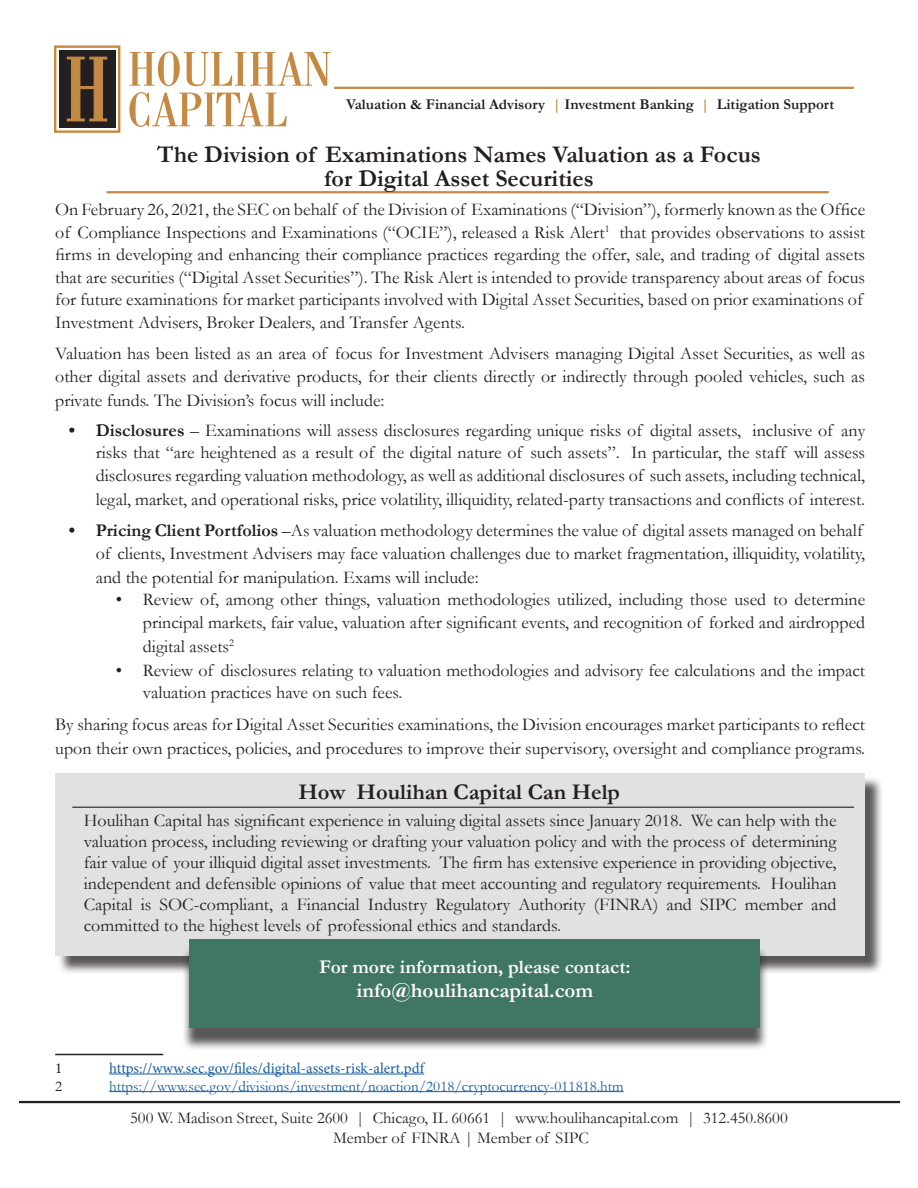
<style>
.page{position:relative;width:918px;height:1188px;background:#fff}
.page>*{position:absolute;margin:0;border:0;box-sizing:border-box;transform-origin:0 0}
.t1{font:700 24px "Garamond";color:#231f20}
.t2{font:700 22.5px "Garamond";color:#231f20}
.t3{font:700 21px "Garamond";color:#fff}
.t4{font:700 19.5px "Garamond";color:#fff}
.t5{font:18px/22.5px "Garamond";color:#231f20}
.t6{font:16.5px "Garamond";color:#231f20}
.t7{font:15px "Garamond";color:#175d9e}
.t8{font:700 15px "Garamond";color:#231f20}
.t9{font:15px "Minion Pro";color:#175d9e}
.t10{font:15px "Minion Pro";color:#231f20}
.t11{font:15px "Garamond";color:#231f20}
.s1{color:#c48a43}
.s2{font-weight:700}
</style>
<div class="page">
<hr style="left:55px;top:1054px;width:108px;height:1px;background:#231f20">
<hr style="left:109px;top:1074px;width:315px;height:1px;background:#175d9e">
<hr style="left:109px;top:1091px;width:515px;height:1px;background:#175d9e">
<hr style="left:19px;top:1101px;width:881px;height:2px;background:#231f20">
<hr style="left:106px;top:191px;width:723px;height:2px;background:#c48a43">
<svg style="left:54px;top:45px;width:66px;height:88px;background:#755e46"></svg>
<svg style="left:129px;top:51px;width:201px;height:76px"></svg>
<hr style="left:334px;top:87px;width:520px;height:2px;background:#c48a43">
<div style="left:58px;top:776px;width:826px;height:198px;background:#231f20;opacity:.75"></div>
<div style="left:55px;top:773px;width:810px;height:183px;background:#e1e1e1"></div>
<hr style="left:72px;top:807px;width:782px;height:1px;background:#231f20">
<div style="left:181px;top:946px;width:587px;height:105px;background:#231f20;opacity:.75"></div>
<div style="left:189px;top:940px;width:571px;height:88px;background:#3f7664"></div>
<p class="t8" style="left:346px;top:94px;width:490px">Valuation &amp; Financial Advisory <span class="s1">|</span> Investment Banking <span class="s1">|</span> Litigation Support</p>
<p class="t1" style="left:157px;top:138px;width:605px">The Division of Examinations Names Valuation as a Focus</p>
<p class="t1" style="left:324px;top:162px;width:271px">for Digital Asset Securities</p>
<p class="t5" style="left:55px;top:198px;width:812px">On February 26, 2021, the SEC on behalf of the Division of Examinations (“Division”), formerly known as the Office of Compliance Inspections and Examinations (“OCIE”), released a Risk Alert<sup>1</sup> that provides observations to assist firms in developing and enhancing their compliance practices regarding the offer, sale, and trading of digital assets that are securities (“Digital Asset Securities”). The Risk Alert is intended to provide transparency about areas of focus for future examinations for market participants involved with Digital Asset Securities, based on prior examinations of Investment Advisers, Broker Dealers, and Transfer Agents.</p>
<p class="t5" style="left:55px;top:342px;width:812px;line-height:23.2px;text-align:justify">Valuation has been listed as an area of focus for Investment Advisers managing Digital Asset Securities, as well as other digital assets and derivative products, for their clients directly or indirectly through pooled vehicles, such as private funds. The Division’s focus will include:</p>
<p class="t5" style="left:96px;top:418px;width:771px;line-height:23px;text-align:justify;text-indent:-27px"><span class="s2">• Disclosures</span> – Examinations will assess disclosures regarding unique risks of digital assets, inclusive of any risks that “are heightened as a result of the digital nature of such assets”. In particular, the staff will assess disclosures regarding valuation methodology, as well as additional disclosures of such assets, including technical, legal, market, and operational risks, price volatility, illiquidity, related-party transactions and conflicts of interest.</p>
<p class="t5" style="left:96px;top:519px;width:771px;line-height:23.2px;text-indent:-27px"><span class="s2">• Pricing Client Portfolios</span> –As valuation methodology determines the value of digital assets managed on behalf of clients, Investment Advisers may face valuation challenges due to market fragmentation, illiquidity, volatility, and the potential for manipulation. Exams will include:</p>
<p class="t5" style="left:143px;top:588px;width:724px;line-height:23.2px;text-align:justify;text-indent:-27px">• Review of, among other things, valuation methodologies utilized, including those used to determine principal markets, fair value, valuation after significant events, and recognition of forked and airdropped digital assets<sup>2</sup></p>
<p class="t5" style="left:143px;top:659px;width:724px;text-indent:-27px">• Review of disclosures relating to valuation methodologies and advisory fee calculations and the impact valuation practices have on such fees.</p>
<p class="t5" style="left:55px;top:712px;width:812px;line-height:24px">By sharing focus areas for Digital Asset Securities examinations, the Division encourages market participants to reflect upon their own practices, policies, and procedures to improve their supervisory, oversight and compliance programs.</p>
<p class="t2" style="left:298px;top:776px;width:323px">How Houlihan Capital Can Help</p>
<p class="t5" style="left:84px;top:810px;width:754px;line-height:21px;text-align:justify">Houlihan Capital has significant experience in valuing digital assets since January 2018. We can help with the valuation process, including reviewing or drafting your valuation policy and with the process of determining fair value of your illiquid digital asset investments. The firm has extensive experience in providing objective, independent and defensible opinions of value that meet accounting and regulatory requirements. Houlihan Capital is SOC-compliant, a Financial Industry Regulatory Authority (FINRA) and SIPC member and committed to the highest levels of professional ethics and standards.</p>
<p class="t4" style="left:319px;top:954px;width:313px">For more information, please contact:</p>
<p class="t3" style="left:357px;top:976px;width:238px">info@houlihancapital.com</p>
<p class="t10" style="left:55px;top:1058px;width:9px">1</p>
<p class="t9" style="left:109px;top:1058px;width:317px">https://www.sec.gov/files/digital-assets-risk-alert.pdf</p>
<p class="t11" style="left:55px;top:1076px;width:9px">2</p>
<p class="t7" style="left:109px;top:1076px;width:516px">https://www.sec.gov/divisions/investment/noaction/2018/cryptocurrency-011818.htm</p>
<p class="t6" style="left:130px;top:1107px;width:659px">500 W. Madison Street, Suite 2600 | Chicago, IL 60661 | www.houlihancapital.com | 312.450.8600</p>
<p class="t6" style="left:333px;top:1126px;width:257px">Member of FINRA | Member of SIPC</p>
</div>
